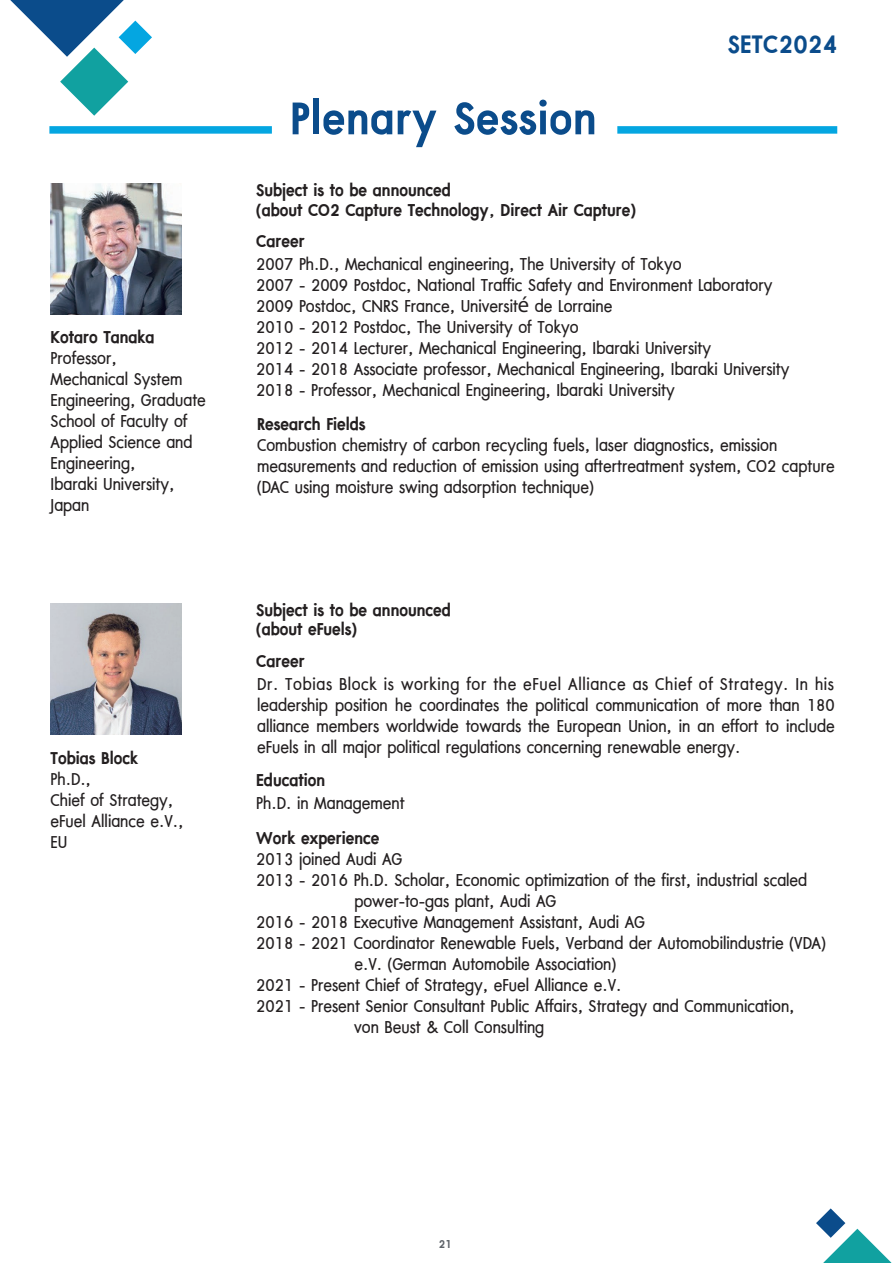
<style>
.page{position:relative;width:892px;height:1263px;background:#fff}
.page>*{position:absolute;margin:0;border:0;box-sizing:border-box;transform-origin:0 0}
.t1{font:700 60px "DB Brand Voice X";letter-spacing:.015em;color:#0b4c8b}
.t2{font:700 33px "DB Brand Voice X";letter-spacing:.015em;color:#0b4c8b}
.t3{font:22.5px/21px "DB Brand Voice X";color:#231f20}
.t4{font:700 22.5px/19.5px "DB Brand Voice X";color:#231f20}
.t5{font:22.35px/20.9px "DB Brand Voice X";color:#231f20}
.t6{font:700 22.35px "DB Brand Voice X";color:#231f20}
.t7{font:700 15px "DB Brand Voice X";color:#5f646a}
.s1{font-family:"Myriad Pro"}
</style>
<div class="page">
<img style="left:51px;top:184px;width:130px;height:131px">
<svg style="left:10px;top:0;width:142px;height:116px"></svg>
<svg style="left:816px;top:1208px;width:75px;height:54px"></svg>
<div style="left:49px;top:126px;width:223px;height:8px;background:#04a6e1"></div>
<div style="left:617px;top:126px;width:219px;height:8px;background:#04a6e1"></div>
<img style="left:51px;top:603px;width:130px;height:131px">
<p class="t4" style="left:51px;top:328px;width:105px">Kotaro Tanaka</p>
<p class="t3" style="left:51px;top:348px;width:157px">Professor,<br>Mechanical System<br>Engineering, Graduate<br>School of Faculty of<br>Applied Science and<br>Engineering,<br>Ibaraki University,<br>Japan</p>
<p class="t6" style="left:51px;top:744px;width:89px">Tobias Block</p>
<p class="t5" style="left:51px;top:769px;width:134px">Ph.D.,<br>Chief of Strategy, eFuel Alliance e.V.,<br>EU</p>
<h1 class="t1" style="left:290px;top:82px;width:308px">Plenary Session</h1>
<p class="t4" style="left:256px;top:181px;width:381px">Subject is to be announced<br>(about CO2 Capture Technology, Direct Air Capture)</p>
<h2 class="t2" style="left:727px;top:25px;width:111px">SETC2024</h2>
<p class="t4" style="left:256px;top:232px;width:50px">Career</p>
<p class="t3" style="left:256px;top:254px;width:534px">2007 Ph.D., Mechanical engineering, The University of Tokyo<br>2007 - 2009 Postdoc, National Traffic Safety and Environment Laboratory 2009 Postdoc, CNRS France, Universit<span class="s1">é</span> de Lorraine<br>2010 - 2012 Postdoc, The University of Tokyo<br>2012 - 2014 Lecturer, Mechanical Engineering, Ibaraki University<br>2014 - 2018 Associate professor, Mechanical Engineering, Ibaraki University 2018 - Professor, Mechanical Engineering, Ibaraki University</p>
<p class="t4" style="left:257px;top:414px;width:110px">Research Fields</p>
<p class="t3" style="left:257px;top:435px;width:579px">Combustion chemistry of carbon recycling fuels, laser diagnostics, emission measurements and reduction of emission using aftertreatment system, CO2 capture (DAC using moisture swing adsorption technique)</p>
<p class="t4" style="left:256px;top:600px;width:196px">Subject is to be announced (about eFuels)</p>
<p class="t4" style="left:256px;top:651px;width:50px">Career</p>
<p class="t3" style="left:257px;top:673px;width:579px;text-align:justify">Dr. Tobias Block is working for the eFuel Alliance as Chief of Strategy. In his leadership position he coordinates the political communication of more than 180 alliance members worldwide towards the European Union, in an effort to include eFuels in all major political regulations concerning renewable energy.</p>
<p class="t4" style="left:256px;top:770px;width:70px">Education</p>
<p class="t3" style="left:256px;top:793px;width:150px">Ph.D. in Management</p>
<p class="t4" style="left:256px;top:828px;width:125px">Work experience</p>
<p class="t3" style="left:256px;top:848px;width:147px">2013 joined Audi AG</p>
<p class="t3" style="left:256px;top:869px;width:552px">2013 - 2016 Ph.D. Scholar, Economic optimization of the first, industrial scaled</p>
<p class="t3" style="left:354px;top:890px;width:203px">power-to-gas plant, Audi AG</p>
<p class="t3" style="left:256px;top:911px;width:390px">2016 - 2018 Executive Management Assistant, Audi AG</p>
<p class="t3" style="left:256px;top:932px;width:570px">2018 - 2021 Coordinator Renewable Fuels, Verband der Automobilindustrie (VDA)</p>
<p class="t3" style="left:354px;top:953px;width:263px">e.V. (German Automobile Association)</p>
<p class="t3" style="left:256px;top:974px;width:366px">2021 - Present Chief of Strategy, eFuel Alliance e.V.</p>
<p class="t3" style="left:256px;top:995px;width:539px">2021 - Present Senior Consultant Public Affairs, Strategy and Communication,</p>
<p class="t3" style="left:354px;top:1016px;width:191px">von Beust &amp; Coll Consulting</p>
<p class="t7" style="left:438px;top:1235px;width:15px">21</p>
</div>
